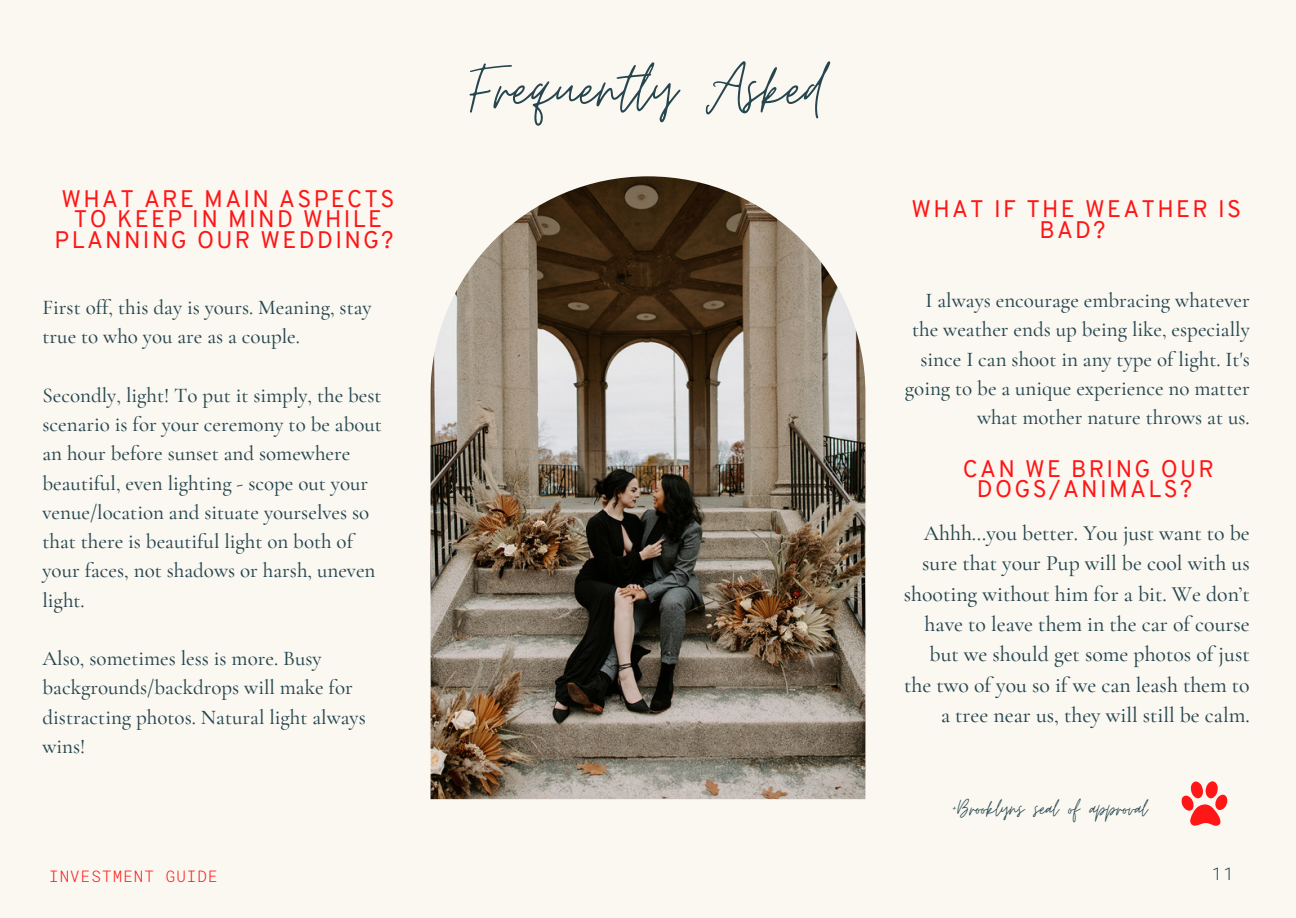
<style>
.page{position:relative;width:1296px;height:918px;background:#faf8f1}
.page>*{position:absolute;margin:0;border:0;box-sizing:border-box;transform-origin:0 0}
.t1{font:76.5px "Moon Time";color:#26454f}
.t2{font:27px "Moon Time";color:#26454f}
.t3{font:23.4px/20.2px "Overpass";letter-spacing:.1em;color:#ff1616;text-align:center}
.t4{font:500 21.75px/30.3px "Cormorant Garamond";color:#26454f;text-align:right}
.t5{font:500 21px/29.2px "Cormorant Garamond";color:#26454f}
.t6{font:300 17.25px "Roboto Mono";color:#26454f}
.t7{font:300 15.75px "Roboto Mono";letter-spacing:.07em;color:#ff1616}
</style>
<div class="page">
<img style="left:431px;top:176px;width:434px;height:623px">
<svg style="left:1181px;top:781px;width:47px;height:45px"></svg>
<p class="t3" style="left:55px;top:191px;width:341px">WHAT ARE MAIN ASPECTS<br>TO KEEP IN MIND WHILE<br>PLANNING OUR WEDDING?</p>
<p class="t5" style="left:42px;top:293px;width:331px">First off, this day is yours. Meaning, stay true to who you are as a couple.</p>
<p class="t5" style="left:42px;top:380px;width:341px">Secondly, light! To put it simply, the best scenario is for your ceremony to be about an hour before sunset and somewhere beautiful, even lighting - scope out your venue/location and situate yourselves so that there is beautiful light on both of your faces, not shadows or harsh, uneven light.</p>
<p class="t5" style="left:42px;top:644px;width:325px">Also, sometimes less is more. Busy backgrounds/backdrops will make for distracting photos. Natural light always wins!</p>
<h1 class="t1" style="left:470px;top:42px;width:358px">Frequently Asked</h1>
<p class="t3" style="left:911px;top:201px;width:331px">WHAT IF THE WEATHER IS<br>BAD?</p>
<p class="t5" style="left:905px;top:286px;width:346px;text-align:right">I always encourage embracing whatever the weather ends up being like, especially since I can shoot in any type of light. It's going to be a unique experience no matter what mother nature throws at us.</p>
<p class="t3" style="left:963px;top:461px;width:253px">CAN WE BRING OUR<br>DOGS/ANIMALS?</p>
<p class="t4" style="left:904px;top:518px;width:347px">Ahhh…you better. You just want to be sure that your Pup will be cool with us shooting without him for a bit. We don’t have to leave them in the car of course but we should get some photos of just the two of you so if we can leash them to a tree near us, they will still be calm.</p>
<p class="t2" style="left:952px;top:792px;width:197px">+Brooklyns seal of approval</p>
<p class="t7" style="left:49px;top:866px;width:170px">INVESTMENT GUIDE</p>
<p class="t6" style="left:1212px;top:862px;width:23px">11</p>
</div>
